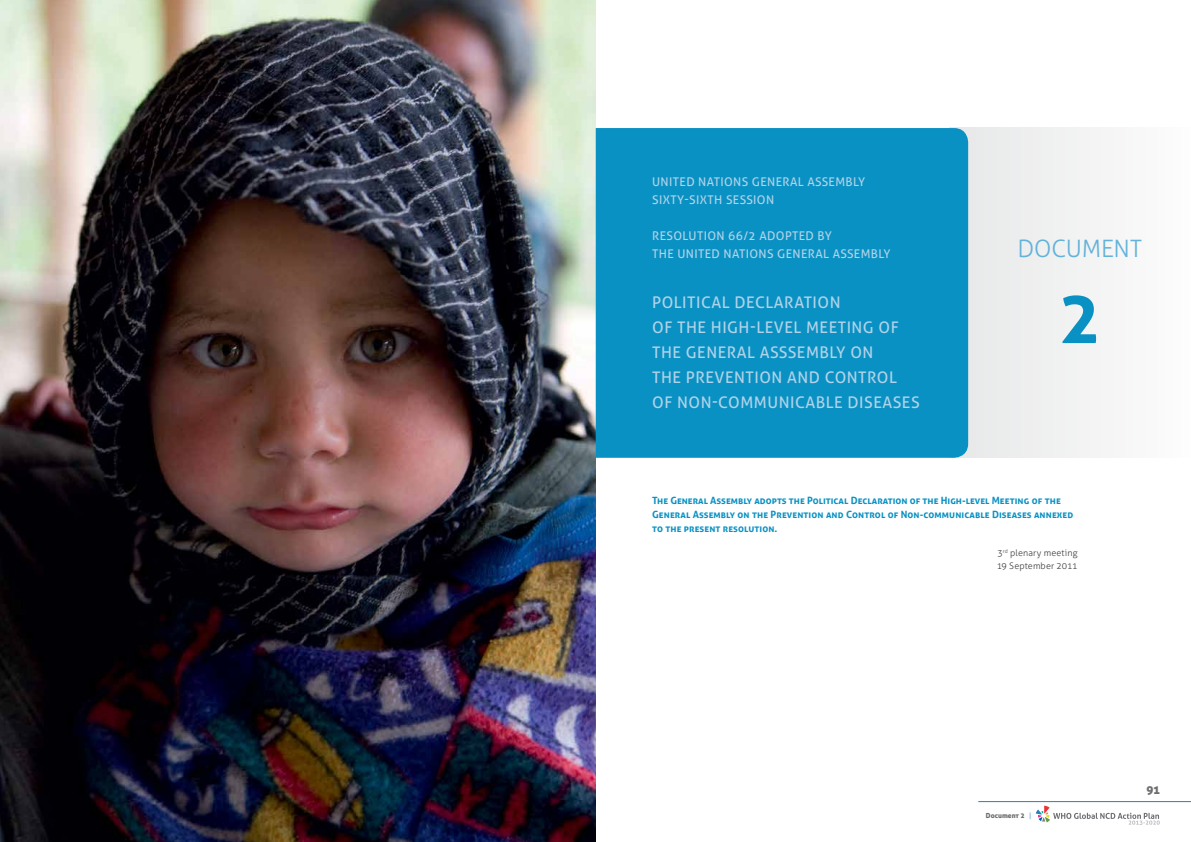
<style>
.page{position:relative;width:1191px;height:842px;background:#fff}
.page>*{position:absolute;margin:0;border:0;box-sizing:border-box;transform-origin:0 0}
.t1{font:700 72px "Aller";color:#0a91c3}
.t2{font:300 24px "Aller";letter-spacing:-.015em;color:#62b2da}
.t3{font:16px/25px "Aller";letter-spacing:.03em;color:#b0d3e9}
.t4{font:12px/18px "Aller";letter-spacing:.03em;color:#b0d3e9}
.t5{font:12px "Aller Display";color:#6d6e71}
.t6{font:700 10px/14px "Aller";letter-spacing:.01em;color:#0a91c3}
.t7{font:300 9px/13px "Aller";letter-spacing:.01em;color:#414042}
.t8{font:7px "Aller Display";color:#6d6e71}
.s1{font-family:"Aller";font-weight:300;color:#1f83ba}
</style>
<div class="page">
<hr style="left:978px;top:801px;width:213px;height:1px;background:#1f83ba">
<svg style="left:1035px;top:806px;width:124px;height:19px"></svg>
<img style="left:0;top:0;width:595px;height:842px">
<div style="left:950px;top:128px;width:241px;height:330px;background:#f2f2f3"></div>
<div style="left:596px;top:128px;width:372px;height:330px;background:#0a91c3"></div>
<p class="t4" style="left:652px;top:173px;width:214px">UNITED NATIONS GENERAL ASSEMBLY<br>SIXTY-SIXTH SESSION</p>
<p class="t4" style="left:652px;top:227px;width:240px">RESOLUTION 66/2 ADOPTED BY<br>THE UNITED NATIONS GENERAL ASSEMBLY</p>
<h3 class="t3" style="left:652px;top:290px;width:269px">POLITICAL DECLARATION<br>OF THE HIGH-LEVEL MEETING OF<br>THE GENERAL ASSSEMBLY ON<br>THE PREVENTION AND CONTROL<br>OF NON-COMMUNICABLE DISEASES</h3>
<h2 class="t2" style="left:1017px;top:234px;width:126px">DOCUMENT</h2>
<h1 class="t1" style="left:1058px;top:273px;width:45px">2</h1>
<p class="t6" style="left:652px;top:493px;width:422px">The General Assembly adopts the Political Declaration of the High-level Meeting of the<br>General Assembly on the Prevention and Control of Non-communicable Diseases annexed to the present resolution.</p>
<p class="t7" style="left:996px;top:546px;width:82px">3<sup>rd</sup> plenary meeting<br>19 September 2011</p>
<p class="t8" style="left:986px;top:811px;width:47px">Document 2 <span class="s1">|</span></p>
<p class="t5" style="left:1146px;top:782px;width:15px">91</p>
</div>
